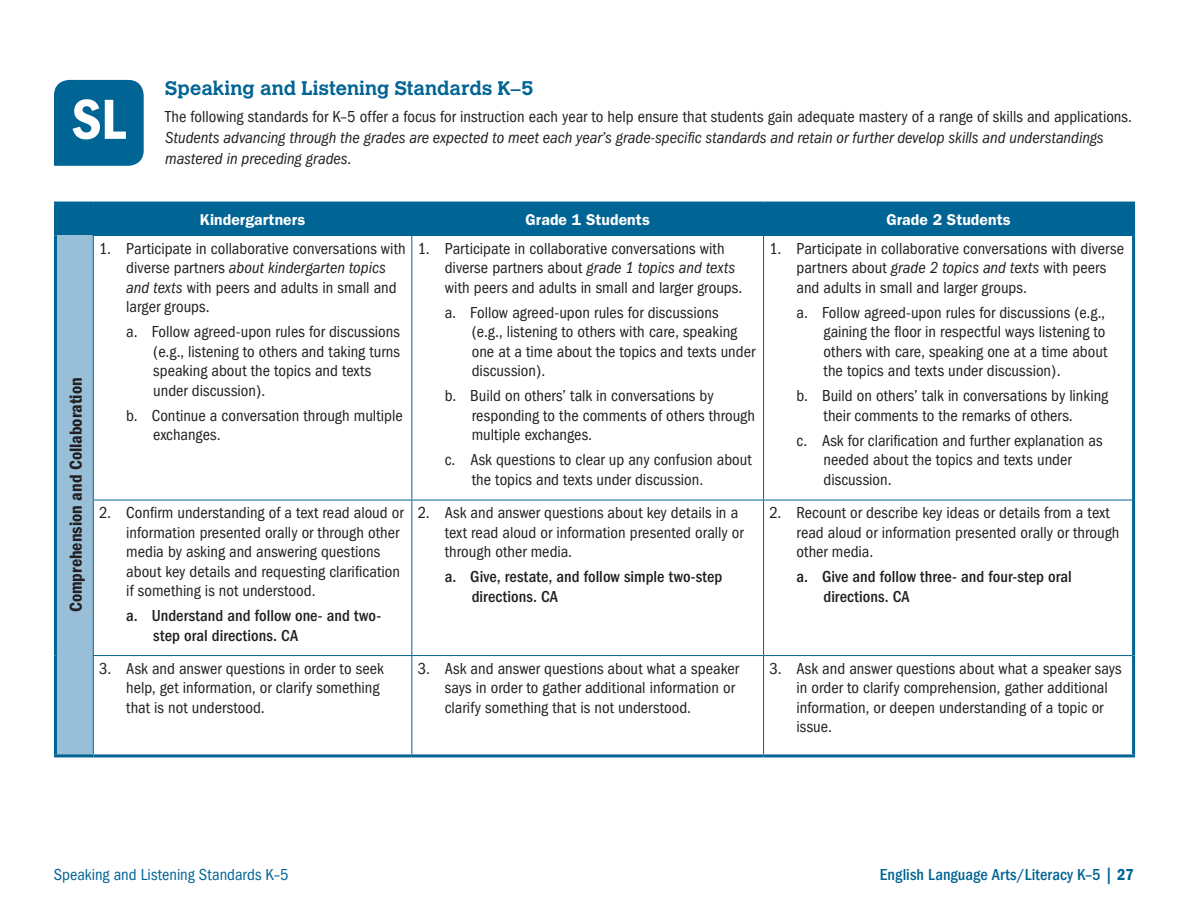
<style>
.page{position:relative;width:1188px;height:918px;background:#fff}
.page>*{position:absolute;margin:0;border:0;box-sizing:border-box;transform-origin:0 0}
.t1{font:600 condensed 58.5px "Franklin Gothic";color:#fff}
.t2{font:700 19.5px "Calvert";color:#006494}
.t3{font:600 condensed 18px "Franklin Gothic";color:#231f20}
.t4{font:condensed 16.5px/19.5px "Franklin Gothic";color:#231f20}
.t5{font:italic condensed 16.5px/21px "Franklin Gothic";color:#231f20}
.t6{font:500 condensed 16.5px/19.5px "Franklin Gothic";letter-spacing:.005em;color:#231f20}
.t7{font:500 condensed 16.5px "Franklin Gothic";letter-spacing:.005em;color:#006494}
.t8{font:condensed 16.5px "Franklin Gothic";color:#006494}
.t9{font:600 15.75px "Franklin Gothic";letter-spacing:.005em;color:#fff}
.s1{font-style:normal}
.s2{font-style:italic}
.s3{font-weight:600}
</style>
<div class="page">
<div style="left:54px;top:80px;width:90px;height:86px;background:#006494"></div>
<div style="left:56px;top:203px;width:37px;height:32px;background:#006494"></div>
<div style="left:93px;top:203px;width:319px;height:32px;background:#006494"></div>
<div style="left:412px;top:203px;width:352px;height:32px;background:#006494"></div>
<div style="left:764px;top:203px;width:370px;height:32px;background:#006494"></div>
<div style="left:56px;top:235px;width:37px;height:521px;background:#98bed8"></div>
<hr style="left:54px;top:202px;width:39px;height:3px;background:#006494">
<hr style="left:54px;top:205px;width:3px;height:30px;background:#006494">
<hr style="left:93px;top:202px;width:319px;height:3px;background:#006494">
<hr style="left:412px;top:202px;width:352px;height:3px;background:#006494">
<hr style="left:764px;top:202px;width:371px;height:3px;background:#006494">
<hr style="left:1132px;top:205px;width:3px;height:30px;background:#006494">
<hr style="left:54px;top:235px;width:3px;height:265px;background:#006494">
<hr style="left:54px;top:500px;width:3px;height:156px;background:#006494">
<hr style="left:54px;top:656px;width:3px;height:98px;background:#006494">
<hr style="left:1132px;top:235px;width:3px;height:265px;background:#006494">
<hr style="left:1132px;top:500px;width:3px;height:156px;background:#006494">
<hr style="left:1132px;top:656px;width:3px;height:98px;background:#006494">
<hr style="left:93px;top:235px;width:1px;height:265px;background:#006494">
<hr style="left:411px;top:235px;width:1px;height:265px;background:#006494">
<hr style="left:763px;top:235px;width:1px;height:265px;background:#006494">
<hr style="left:93px;top:500px;width:319px;height:1px;background:#006494">
<hr style="left:93px;top:500px;width:1px;height:155px;background:#006494">
<hr style="left:412px;top:500px;width:352px;height:1px;background:#006494">
<hr style="left:411px;top:500px;width:1px;height:155px;background:#006494">
<hr style="left:764px;top:500px;width:368px;height:1px;background:#006494">
<hr style="left:763px;top:500px;width:1px;height:155px;background:#006494">
<hr style="left:93px;top:655px;width:319px;height:1px;background:#006494">
<hr style="left:93px;top:656px;width:1px;height:98px;background:#006494">
<hr style="left:412px;top:655px;width:352px;height:1px;background:#006494">
<hr style="left:411px;top:656px;width:1px;height:98px;background:#006494">
<hr style="left:764px;top:655px;width:368px;height:1px;background:#006494">
<hr style="left:763px;top:656px;width:1px;height:98px;background:#006494">
<hr style="left:54px;top:754px;width:39px;height:3px;background:#006494">
<hr style="left:93px;top:754px;width:319px;height:3px;background:#006494">
<hr style="left:412px;top:754px;width:352px;height:3px;background:#006494">
<hr style="left:764px;top:754px;width:371px;height:3px;background:#006494">
<p class="t1" style="left:72px;top:86px;width:56px">SL</p>
<p class="t2" style="left:165px;top:76px;width:370px">Speaking and Listening Standards K–5</p>
<p class="t5" style="left:165px;top:106px;width:968px"><span class="s1">The following standards for K–5 offer a focus for instruction each year to help ensure that students gain adequate mastery of a range of skills and applications.<br></span>Students advancing through the grades are expected to meet each year’s grade-specific standards and retain or further develop skills and understandings mastered in preceding grades.</p>
<p class="t9" style="left:200px;top:210px;width:107px">Kindergartners</p>
<p class="t9" style="left:525px;top:210px;width:126px">Grade 1 Students</p>
<p class="t9" style="left:886px;top:210px;width:126px">Grade 2 Students</p>
<p class="t3" style="left:65px;top:612px;width:236px;rotate:-90deg">Comprehension and Collaboration</p>
<p class="t4" style="left:99px;top:239px;width:13px">1.</p>
<p class="t4" style="left:126px;top:239px;width:281px">Participate in collaborative conversations with diverse partners <span class="s2">about kindergarten topics and texts</span> with peers and adults in small and larger groups.</p>
<p class="t4" style="left:153px;top:322px;width:248px;text-indent:-27px">a. Follow agreed-upon rules for discussions (e.g., listening to others and taking turns speaking about the topics and texts under discussion).</p>
<p class="t4" style="left:153px;top:406px;width:251px;text-indent:-27px">b. Continue a conversation through multiple exchanges.</p>
<p class="t4" style="left:99px;top:503px;width:13px">2.</p>
<p class="t4" style="left:126px;top:503px;width:279px">Confirm understanding of a text read aloud or information presented orally or through other media by asking and answering questions about key details and requesting clarification if something is not understood.</p>
<p class="t6" style="left:153px;top:606px;width:229px;text-indent:-27px">a. Understand and follow one- and two&shy;step oral directions. CA</p>
<p class="t4" style="left:418px;top:239px;width:13px">1.</p>
<p class="t4" style="left:445px;top:239px;width:299px">Participate in collaborative conversations with diverse partners about <span class="s2">grade 1 topics and texts </span>with peers and adults in small and larger groups.</p>
<p class="t4" style="left:472px;top:303px;width:285px;text-indent:-27px">a. Follow agreed-upon rules for discussions<br>(e.g., listening to others with care, speaking one at a time about the topics and texts under discussion).</p>
<p class="t4" style="left:472px;top:386px;width:285px;text-indent:-27px">b. Build on others’ talk in conversations by responding to the comments of others through multiple exchanges.</p>
<p class="t4" style="left:472px;top:450px;width:282px;text-indent:-27px">c. Ask questions to clear up any confusion about the topics and texts under discussion.</p>
<p class="t4" style="left:418px;top:503px;width:13px">2.</p>
<p class="t4" style="left:445px;top:503px;width:300px">Ask and answer questions about key details in a text read aloud or information presented orally or through other media.</p>
<p class="t6" style="left:472px;top:567px;width:252px;text-indent:-27px">a. Give, restate, and follow simple two-step directions. CA</p>
<p class="t4" style="left:770px;top:239px;width:13px">1.</p>
<p class="t4" style="left:797px;top:239px;width:329px">Participate in collaborative conversations with diverse partners about <span class="s2">grade 2 topics and texts</span> with peers and adults in small and larger groups.</p>
<p class="t4" style="left:824px;top:303px;width:285px;text-indent:-27px">a. Follow agreed-upon rules for discussions (e.g., gaining the floor in respectful ways listening to others with care, speaking one at a time about the topics and texts under discussion).</p>
<p class="t4" style="left:797px;top:386px;width:313px;text-align:center">b. Build on others’ talk in conversations by linking their comments to the remarks of others.</p>
<p class="t4" style="left:824px;top:430px;width:280px;text-indent:-27px">c. Ask for clarification and further explanation as needed about the topics and texts under discussion.</p>
<p class="t4" style="left:770px;top:503px;width:13px">2.</p>
<p class="t4" style="left:797px;top:503px;width:325px">Recount or describe key ideas or details from a text read aloud or information presented orally or through other media.</p>
<p class="t6" style="left:824px;top:567px;width:250px;text-indent:-27px">a. Give and follow three- and four-step oral directions. CA</p>
<p class="t4" style="left:99px;top:659px;width:14px">3.</p>
<p class="t4" style="left:126px;top:659px;width:259px">Ask and answer questions in order to seek</p>
<p class="t4" style="left:418px;top:659px;width:14px">3.</p>
<p class="t4" style="left:445px;top:659px;width:296px">Ask and answer questions about what a speaker</p>
<p class="t4" style="left:770px;top:659px;width:14px">3.</p>
<p class="t4" style="left:797px;top:659px;width:327px">Ask and answer questions about what a speaker says</p>
<p class="t4" style="left:126px;top:678px;width:255px">help, get information, or clarify something</p>
<p class="t4" style="left:445px;top:678px;width:292px">says in order to gather additional information or</p>
<p class="t4" style="left:796px;top:678px;width:313px">in order to clarify comprehension, gather additional</p>
<p class="t4" style="left:126px;top:698px;width:140px">that is not understood.</p>
<p class="t4" style="left:445px;top:698px;width:248px">clarify something that is not understood.</p>
<p class="t4" style="left:796px;top:698px;width:308px">information, or deepen understanding of a topic or issue.</p>
<p class="t8" style="left:54px;top:865px;width:237px">Speaking and Listening Standards K–5</p>
<p class="t7" style="left:880px;top:865px;width:255px">English Language Arts/Literacy K–5 | <span class="s3">27</span></p>
</div>
